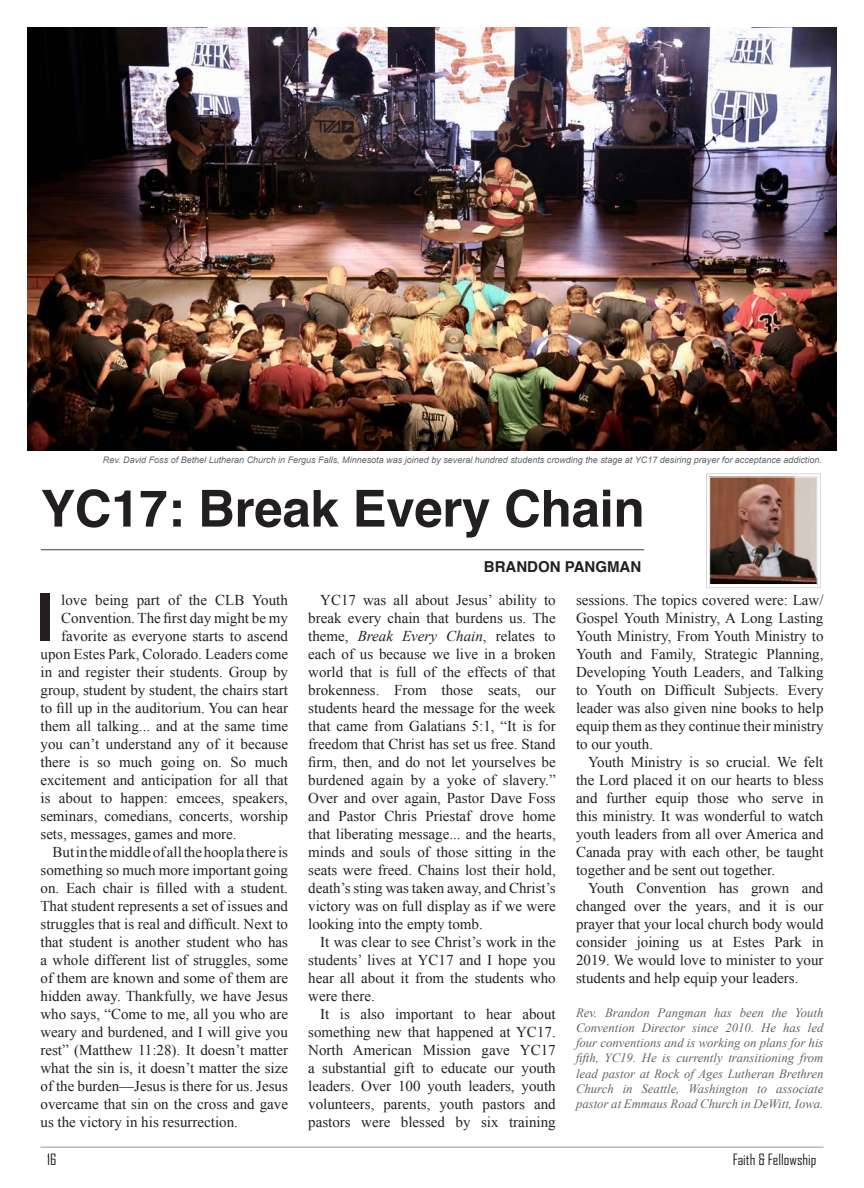
<style>
.page{position:relative;width:864px;height:1188px;background:#fff}
.page>*{position:absolute;margin:0;border:0;box-sizing:border-box;transform-origin:0 0}
.t1{font:700 65.85px "Helvetica";color:#231f20}
.t2{font:700 51px "Helvetica";letter-spacing:-.005em;color:#231f20}
.t3{font:15px/18px "Times New Roman";color:#231f20;text-align:justify}
.t4{font:15px "Agency FB";color:#231f20}
.t5{font:700 15px "Helvetica";color:#231f20}
.t6{font:italic 12.75px/15.3px "Times New Roman";color:#636366;text-align:justify}
.t7{font:italic 9px "Arial";color:#636366}
.s1{font-style:italic}
</style>
<div class="page">
<hr style="left:40px;top:1147px;width:784px;height:1px;background:#939598">
<hr style="left:41px;top:549px;width:603px;height:1px;background:#3e3e3f">
<img style="left:27px;top:27px;width:810px;height:423px">
<div style="left:706px;top:473px;width:115px;height:115px;border:1px solid #d5d6d8"></div>
<img style="left:711px;top:479px;width:104px;height:104px">
<div style="left:709px;top:477px;width:108px;height:108px;border:1px solid #fff"></div>
<p class="t7" style="left:103px;top:454px;width:721px">Rev. David Foss of Bethel Lutheran Church in Fergus Falls, Minnesota was joined by several hundred students crowding the stage at YC17 desiring prayer for acceptance addiction.</p>
<p class="t2" style="left:41px;top:467px;width:605px">YC17: Break Every Chain</p>
<p class="t5" style="left:484px;top:555px;width:159px">BRANDON PANGMAN</p>
<p class="t1" style="left:36px;top:564px;width:20px">I</p>
<p class="t3" style="left:308px;top:591px;width:249px;text-indent:12px">YC17 was all about Jesus’ ability to break every chain that burdens us. The theme, <span class="s1">Break Every Chain</span>, relates to each of us because we live in a broken world that is full of the effects of that brokenness. From those seats, our students heard the message for the week that came from Galatians 5:1, “It is for freedom that Christ has set us free. Stand firm, then, and do not let yourselves be burdened again by a yoke of slavery.” Over and over again, Pastor Dave Foss and Pastor Chris Priestaf drove home that liberating message... and the hearts, minds and souls of those sitting in the seats were freed. Chains lost their hold, death’s sting was taken away, and Christ’s victory was on full display as if we were looking into the empty tomb.</p>
<p class="t3" style="left:308px;top:933px;width:249px;text-indent:12px">It was clear to see Christ’s work in the students’ lives at YC17 and I hope you hear all about it from the students who were there.</p>
<p class="t3" style="left:308px;top:1005px;width:249px;text-indent:12px">It is also important to hear about something new that happened at YC17.<br>North American Mission gave YC17 a substantial gift to educate our youth leaders. Over 100 youth leaders, youth volunteers, parents, youth pastors and pastors were blessed by six training</p>
<p class="t3" style="left:61px;top:591px;width:228px">love being part of the CLB Youth</p>
<p class="t3" style="left:61px;top:609px;width:228px">Convention. The first day might be my</p>
<p class="t3" style="left:61px;top:627px;width:228px">favorite as everyone starts to ascend</p>
<p class="t3" style="left:41px;top:645px;width:249px">upon Estes Park, Colorado. Leaders come</p>
<p class="t3" style="left:41px;top:663px;width:249px">in and register their students. Group by</p>
<p class="t3" style="left:41px;top:681px;width:249px">group, student by student, the chairs start</p>
<p class="t3" style="left:41px;top:699px;width:249px">to fill up in the auditorium. You can hear</p>
<p class="t3" style="left:41px;top:717px;width:249px">them all talking... and at the same time</p>
<p class="t3" style="left:41px;top:735px;width:249px">you can’t understand any of it because</p>
<p class="t3" style="left:41px;top:753px;width:249px">there is so much going on. So much</p>
<p class="t3" style="left:41px;top:771px;width:249px">excitement and anticipation for all that</p>
<p class="t3" style="left:41px;top:789px;width:249px">is about to happen: emcees, speakers,</p>
<p class="t3" style="left:41px;top:807px;width:249px">seminars, comedians, concerts, worship</p>
<p class="t3" style="left:41px;top:825px;width:198px">sets, messages, games and more.</p>
<p class="t3" style="left:40px;top:843px;width:249px;text-indent:12px">But in the middle of all the hoopla there is something so much more important going on. Each chair is filled with a student.<br>That student represents a set of issues and struggles that is real and difficult. Next to that student is another student who has a whole different list of struggles, some of them are known and some of them are hidden away. Thankfully, we have Jesus who says, “Come to me, all you who are weary and burdened, and I will give you rest” (Matthew 11:28). It doesn’t matter what the sin is, it doesn’t matter the size of the burden—Jesus is there for us. Jesus overcame that sin on the cross and gave us the victory in his resurrection.</p>
<p class="t3" style="left:576px;top:591px;width:249px">sessions. The topics covered were: Law/ Gospel Youth Ministry, A Long Lasting Youth Ministry, From Youth Ministry to Youth and Family, Strategic Planning, Developing Youth Leaders, and Talking to Youth on Difficult Subjects. Every leader was also given nine books to help equip them as they continue their ministry to our youth.</p>
<p class="t3" style="left:576px;top:753px;width:249px;text-indent:12px">Youth Ministry is so crucial. We felt the Lord placed it on our hearts to bless and further equip those who serve in this ministry. It was wonderful to watch youth leaders from all over America and Canada pray with each other, be taught together and be sent out together.</p>
<p class="t3" style="left:576px;top:879px;width:249px;text-indent:12px">Youth Convention has grown and changed over the years, and it is our prayer that your local church body would consider joining us at Estes Park in 2019. We would love to minister to your students and help equip your leaders.</p>
<p class="t6" style="left:576px;top:1004px;width:249px">Rev. Brandon Pangman has been the Youth Convention Director since 2010. He has led four conventions and is working on plans for his fifth, YC19. He is currently transitioning from lead pastor at Rock of Ages Lutheran Brethren Church in Seattle, Washington to associate pastor at Emmaus Road Church in DeWitt, Iowa.</p>
<p class="t4" style="left:47px;top:1150px;width:11px">16</p>
<p class="t4" style="left:733px;top:1150px;width:85px">Faith &amp; Fellowship</p>
</div>
